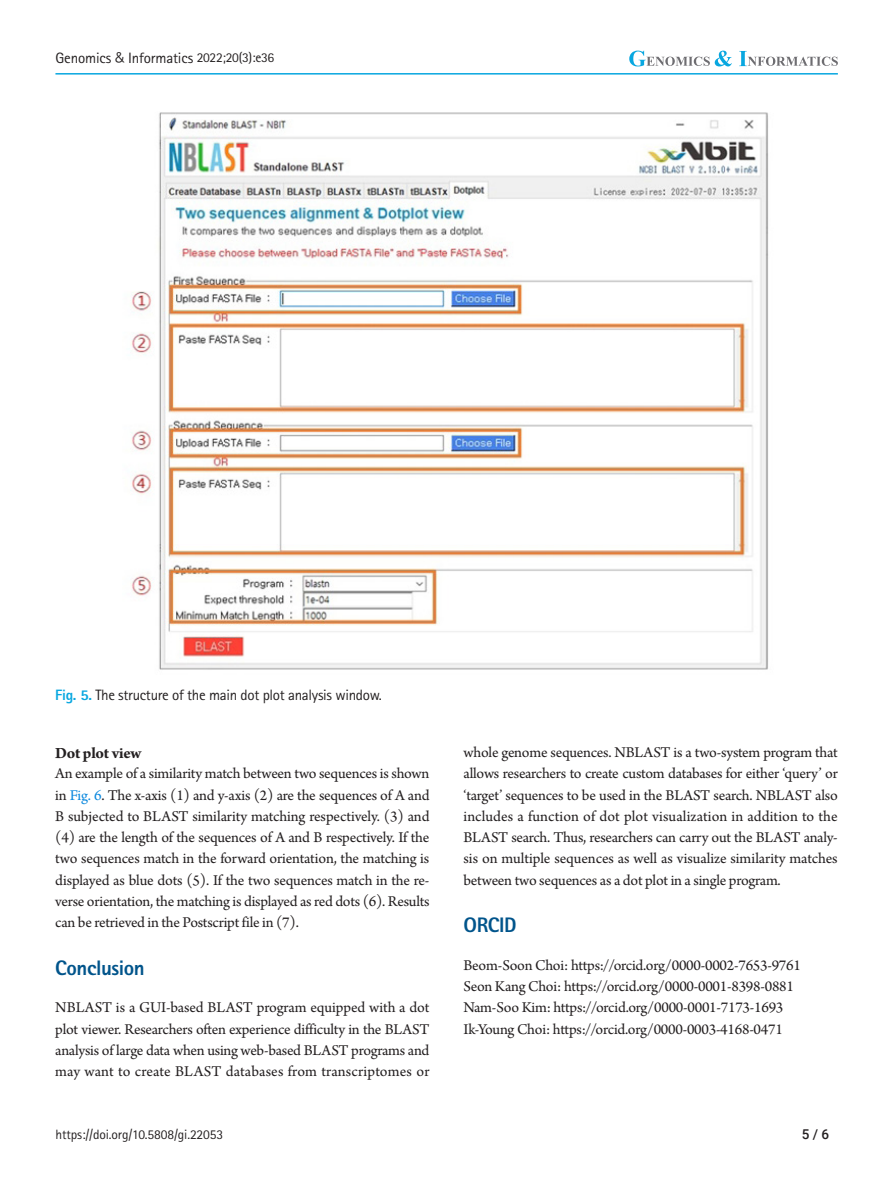
<style>
.page{position:relative;width:893px;height:1191px;background:#fff}
.page>*{position:absolute;margin:0;border:0;box-sizing:border-box;transform-origin:0 0}
.body-title{font:800 21px "Rotis Sans Serif Std";letter-spacing:-.02em;color:#00548b}
.body-sub-title{font:700 16.5px "Arno Pro";letter-spacing:-.015em;color:#231f20}
.body{font:15.75px/21.3px "Arno Pro";letter-spacing:-.015em;color:#231f20;text-align:justify}
.fig-caption{font:15px "Rotis Sans Serif Std";letter-spacing:-.02em;color:#231f20}
.t1{font:13.5px "Rotis Sans Serif Std";letter-spacing:-.01em;color:#231f20}
.t2{font:500 13.5px "Roboto";color:#231f20}
.s1{font-family:"Ko Pub Dotum";font-weight:500;font-size:13.5px}
.s2{font-size:13.5px}
.s3{font-weight:800;color:#08a7e0}
.s4{color:#0b88de}
</style>
<div class="page">
<img style="left:130px;top:112px;width:638px;height:558px">
<hr style="left:55px;top:73px;width:783px;height:2px;background:#08a7e0">
<svg style="left:629px;top:51px;width:209px;height:15px"></svg>
<p class="fig-caption" style="left:55px;top:49px;width:220px">Genomics <span class="s1">&amp;</span> Informatics <span class="s2">2022;20(3):e36</span></p>
<p class="fig-caption" style="left:55px;top:686px;width:328px"><span class="s3">Fig. 5.</span> The structure of the main dot plot analysis window.</p>
<p class="body-sub-title" style="left:55px;top:743px;width:88px">Dot plot view</p>
<p class="body" style="left:55px;top:764px;width:376px">An example of a similarity match between two sequences is shown in <span class="s4">Fig. 6</span>. The x-axis (1) and y-axis (2) are the sequences of A and B subjected to BLAST similarity matching respectively. (3) and (4) are the length of the sequences of A and B respectively. If the two sequences match in the forward orientation, the matching is displayed as blue dots (5). If the two sequences match in the re&shy;verse orientation, the matching is displayed as red dots (6). Results can be retrieved in the Postscript file in (7).</p>
<p class="body-title" style="left:55px;top:954px;width:91px">Conclusion</p>
<p class="body" style="left:55px;top:997px;width:376px">NBLAST is a GUI-based BLAST program equipped with a dot plot viewer. Researchers often experience difficulty in the BLAST analysis of large data when using web-based BLAST programs and may want to create BLAST databases from transcriptomes or</p>
<p class="body" style="left:463px;top:742px;width:376px">whole genome sequences. NBLAST is a two-system program that allows researchers to create custom databases for either ‘query’ or ‘target’ sequences to be used in the BLAST search. NBLAST also includes a function of dot plot visualization in addition to the BLAST search. Thus, researchers can carry out the BLAST analy&shy;sis on multiple sequences as well as visualize similarity matches between two sequences as a dot plot in a single program.</p>
<p class="body-title" style="left:463px;top:911px;width:55px">ORCID</p>
<p class="body" style="left:463px;top:955px;width:339px">Beom-Soon Choi: https://orcid.org/0000-0002-7653-9761</p>
<p class="body" style="left:463px;top:976px;width:332px">Seon Kang Choi: https://orcid.org/0000-0001-8398-0881</p>
<p class="body" style="left:463px;top:997px;width:321px">Nam-Soo Kim: https://orcid.org/0000-0001-7173-1693</p>
<p class="body" style="left:463px;top:1019px;width:321px">Ik-Young Choi: https://orcid.org/0000-0003-4168-0471</p>
<p class="t1" style="left:55px;top:1126px;width:169px">https://doi.org/10.5808/gi.22053</p>
<p class="t2" style="left:802px;top:1124px;width:29px">5 / 6</p>
</div>
